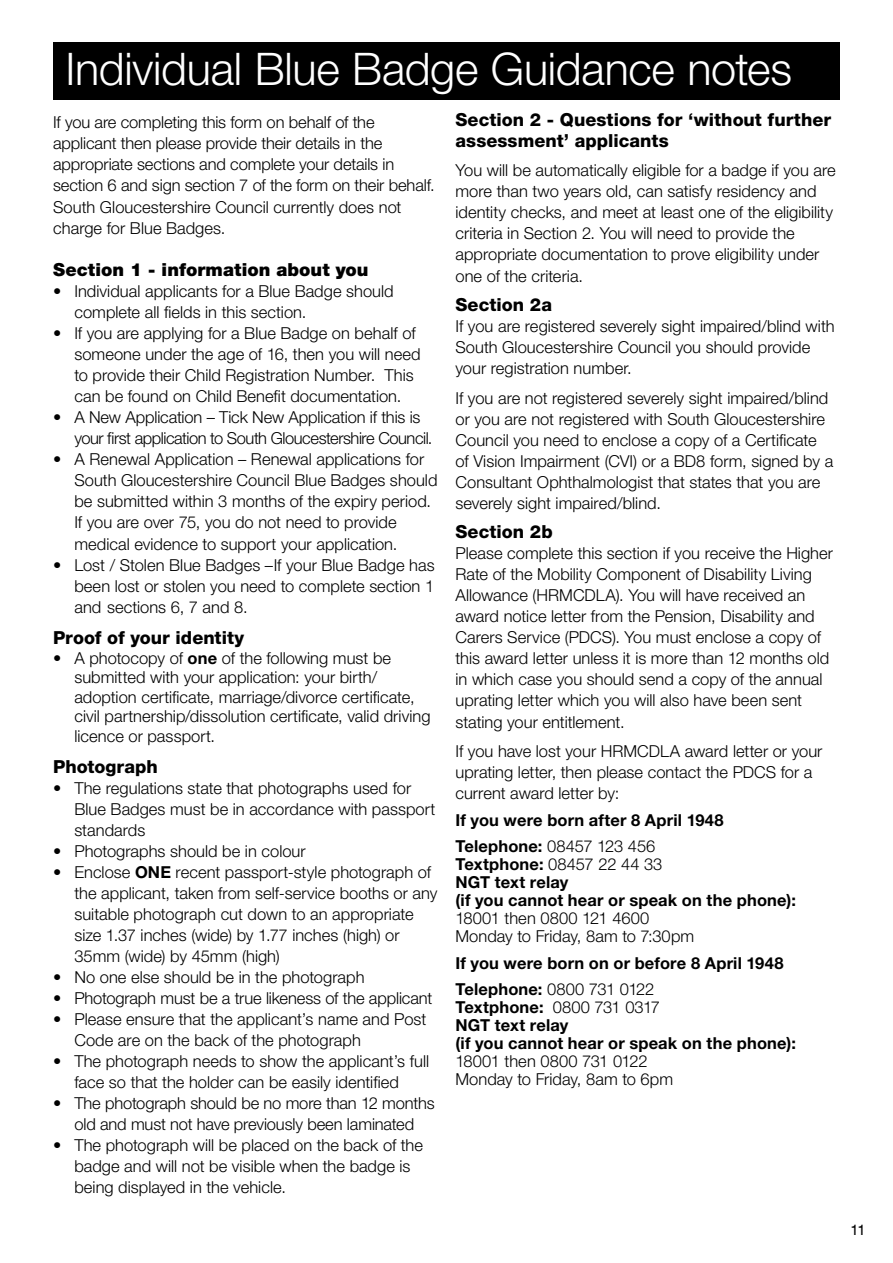
<style>
.page{position:relative;width:893px;height:1263px;background:#fff}
.page>*{position:absolute;margin:0;border:0;box-sizing:border-box;transform-origin:0 0}
.t1{font:300 45px "Helvetica Neue";letter-spacing:-.005em;color:#fff}
.t2{font:800 18px/21px "Helvetica Neue";color:#000}
.t3{font:900 18px "Helvetica Neue";color:#000}
.t4{font:300 16.5px/21px "Helvetica Neue";color:#000}
.t5{font:700 16.5px/18px "Helvetica Neue";letter-spacing:.01em;color:#000}
.t6{font:300 16.5px/21px "Helvetica Neue";letter-spacing:-.025em;color:#000}
.t7{font:15px "Swiss 721 BT";color:#000}
.s1{font-weight:700}
.s2{font-weight:300}
</style>
<div class="page">
<div style="left:53px;top:43px;width:787px;height:57px;background:#000"></div>
<h1 class="t1" style="left:66px;top:42px;width:728px">Individual Blue Badge Guidance notes</h1>
<p class="t4" style="left:53px;top:111px;width:383px">If you are completing this form on behalf of the applicant then please provide their details in the appropriate sections and complete your details in section 6 and sign section 7 of the form on their behalf.<br>South Gloucestershire Council currently does not charge for Blue Badges.</p>
<p class="t3" style="left:53px;top:259px;width:317px">Section 1 - information about you</p>
<p class="t4" style="left:74px;top:281px;width:321px;text-indent:-21px">• Individual applicants for a Blue Badge should complete all fields in this section.</p>
<p class="t4" style="left:74px;top:323px;width:348px;text-indent:-21px">• If you are applying for a Blue Badge on behalf of someone under the age of 16, then you will need to provide their Child Registration Number. This can be found on Child Benefit documentation.</p>
<p class="t6" style="left:74px;top:407px;width:360px;text-indent:-21px">• A New Application – Tick New Application if this is your first application to South Gloucestershire Council.</p>
<p class="t4" style="left:74px;top:449px;width:365px;text-indent:-21px">• A Renewal Application – Renewal applications for South Gloucestershire Council Blue Badges should be submitted within 3 months of the expiry period.<br>If you are over 75, you do not need to provide medical evidence to support your application.</p>
<p class="t4" style="left:74px;top:554px;width:362px;text-align:justify;text-indent:-21px">• Lost / Stolen Blue Badges –If your Blue Badge has been lost or stolen you need to complete section 1 and sections 6, 7 and 8.</p>
<p class="t2" style="left:53px;top:627px;width:193px">Proof of your identity</p>
<p class="t4" style="left:74px;top:648px;width:358px;line-height:19.5px;text-indent:-21px">• A photocopy of <span class="s1">one</span> of the following must be submitted with your application: your birth/ adoption certificate, marriage/divorce certificate, civil partnership/dissolution certificate, valid driving licence or passport.</p>
<p class="t2" style="left:53px;top:756px;width:106px">Photograph</p>
<p class="t4" style="left:74px;top:777px;width:363px;text-indent:-21px">• The regulations state that photographs used for<br>Blue Badges must be in accordance with passport standards</p>
<p class="t4" style="left:53px;top:840px;width:254px">• Photographs should be in colour</p>
<p class="t4" style="left:74px;top:861px;width:365px;text-indent:-21px">• Enclose <span class="s1">ONE</span> recent passport-style photograph of the applicant, taken from self-service booths or any suitable photograph cut down to an appropriate size 1.37 inches (wide) by 1.77 inches (high) or 35mm (wide) by 45mm (high)</p>
<p class="t4" style="left:53px;top:966px;width:313px">• No one else should be in the photograph</p>
<p class="t4" style="left:53px;top:987px;width:381px">• Photograph must be a true likeness of the applicant</p>
<p class="t4" style="left:74px;top:1008px;width:353px;text-indent:-21px">• Please ensure that the applicant’s name and Post<br>Code are on the back of the photograph</p>
<p class="t4" style="left:53px;top:1050px;width:377px;text-align:center">• The photograph needs to show the applicant’s full face so that the holder can be easily identified</p>
<p class="t4" style="left:53px;top:1092px;width:383px;text-align:center">• The photograph should be no more than 12 months old and must not have previously been laminated</p>
<p class="t4" style="left:74px;top:1134px;width:350px;text-indent:-21px">• The photograph will be placed on the back of the badge and will not be visible when the badge is being displayed in the vehicle.</p>
<p class="t2" style="left:455px;top:109px;width:377px">Section 2 - Questions for ‘without further assessment’ applicants</p>
<p class="t4" style="left:455px;top:159px;width:382px">You will be automatically eligible for a badge if you are more than two years old, can satisfy residency and identity checks, and meet at least one of the eligibility criteria in Section 2. You will need to provide the appropriate documentation to prove eligibility under one of the criteria.</p>
<p class="t2" style="left:455px;top:294px;width:98px">Section 2a</p>
<p class="t4" style="left:455px;top:316px;width:381px">If you are registered severely sight impaired/blind with<br>South Gloucestershire Council you should provide your registration number.</p>
<p class="t4" style="left:455px;top:387px;width:379px">If you are not registered severely sight impaired/blind or you are not registered with South Gloucestershire Council you need to enclose a copy of a Certificate of Vision Impairment (CVI) or a BD8 form, signed by a Consultant Ophthalmologist that states that you are severely sight impaired/blind.</p>
<p class="t2" style="left:455px;top:521px;width:99px">Section 2b</p>
<p class="t4" style="left:455px;top:543px;width:379px">Please complete this section if you receive the Higher Rate of the Mobility Component of Disability Living Allowance (HRMCDLA). You will have received an award notice letter from the Pension, Disability and Carers Service (PDCS). You must enclose a copy of this award letter unless it is more than 12 months old in which case you should send a copy of the annual uprating letter which you will also have been sent stating your entitlement.</p>
<p class="t4" style="left:455px;top:740px;width:368px">If you have lost your HRMCDLA award letter or your uprating letter, then please contact the PDCS for a current award letter by:</p>
<p class="t5" style="left:455px;top:806px;width:270px;line-height:26.5px">If you were born after 8 April 1948<br>Telephone: <span class="s2">08457 123 456</span></p>
<p class="t5" style="left:455px;top:855px;width:342px">Textphone: <span class="s2">08457 22 44 33<br></span>NGT text relay<br>(if you cannot hear or speak on the phone):</p>
<p class="t4" style="left:455px;top:909px;width:240px;line-height:18px">18001 then 0800 121 4600<br>Monday to Friday, 8am to 7:30pm</p>
<p class="t5" style="left:455px;top:949px;width:330px;line-height:26.5px">If you were born on or before 8 April 1948<br>Telephone: <span class="s2">0800 731 0122</span></p>
<p class="t5" style="left:455px;top:998px;width:342px">Textphone: <span class="s2">0800 731 0317<br></span>NGT text relay<br>(if you cannot hear or speak on the phone):</p>
<p class="t4" style="left:455px;top:1052px;width:219px;line-height:18px">18001 then 0800 731 0122<br>Monday to Friday, 8am to 6pm</p>
<p class="t7" style="left:850px;top:1220px;width:17px">11</p>
</div>
